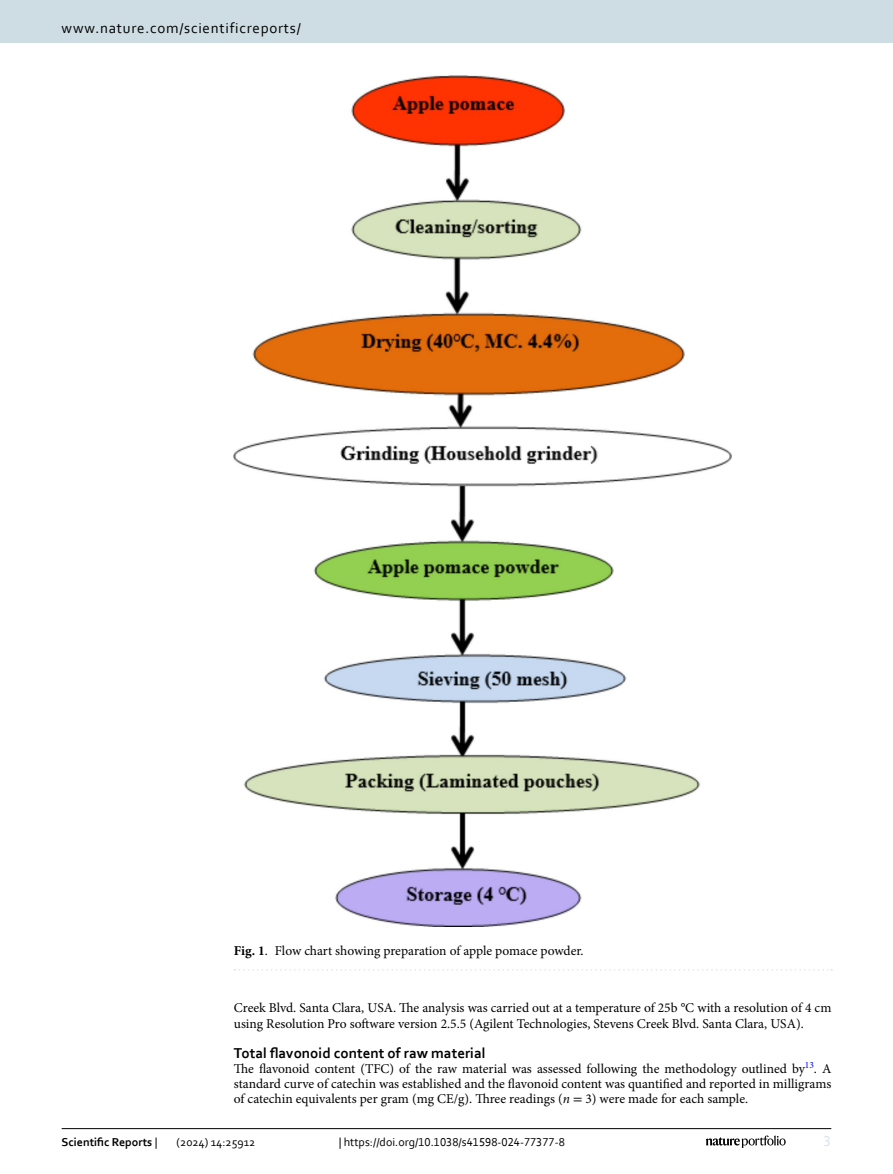
<style>
.page{position:relative;width:893px;height:1174px;background:#fff}
.page>*{position:absolute;margin:0;border:0;box-sizing:border-box;transform-origin:0 0}
.Head_2{font:700 15px "Corbel";color:#000}
.t1{font:15px "Corbel";letter-spacing:.05em;color:#000}
.t2{font:15px "Corbel";color:#d9e4eb}
.Body_Text{font:13.5px/15px "Minion Pro";color:#000}
.Figure_Caption{font:13.5px "Minion Pro";letter-spacing:-.005em;color:#000}
.t3{font:12px "Corbel";color:#000}
.t4{font:700 12px "Corbel";color:#000}
.s1{font-weight:700}
.s2{font-style:italic}
.s3{font-family:"STIX"}
.s4{font-weight:400}
</style>
<div class="page">
<img style="left:234px;top:76px;width:497px;height:850px">
<svg style="left:235px;top:969px;width:597px;height:1px"></svg>
<hr style="left:62px;top:1128px;width:769px;height:1px;background:#000">
<svg style="left:706px;top:1135px;width:80px;height:12px"></svg>
<div style="left:0;top:0;width:893px;height:43px;background:#cedde4"></div>
<p class="t1" style="left:62px;top:18px;width:241px">www.nature.com/scientificreports/</p>
<p class="Figure_Caption" style="left:234px;top:941px;width:351px"><span class="s1">Fig. 1</span>. Flow chart showing preparation of apple pomace powder.</p>
<p class="Body_Text" style="left:234px;top:1000px;width:599px">Creek Blvd. Santa Clara, USA. The analysis was carried out at a temperature of 25b °C with a resolution of 4 cm using Resolution Pro software version 2.5.5 (Agilent Technologies, Stevens Creek Blvd. Santa Clara, USA).</p>
<p class="Head_2" style="left:234px;top:1043px;width:253px">Total flavonoid content of raw material</p>
<p class="Body_Text" style="left:234px;top:1060px;width:599px;text-align:justify">The flavonoid content (TFC) of the raw material was assessed following the methodology outlined by<sup>13</sup>. A standard curve of catechin was established and the flavonoid content was quantified and reported in milligrams of catechin equivalents per gram (mg CE/g). Three readings (<span class="s2">n</span> <span class="s3">=</span> 3) were made for each sample.</p>
<p class="t4" style="left:62px;top:1134px;width:97px">Scientific Reports <span class="s4">|</span></p>
<p class="t3" style="left:177px;top:1134px;width:80px">(2024) 14:25912</p>
<p class="t3" style="left:339px;top:1134px;width:228px">| https://doi.org/10.1038/s41598-024-77377-8</p>
<p class="t2" style="left:824px;top:1132px;width:9px">3</p>
</div>
